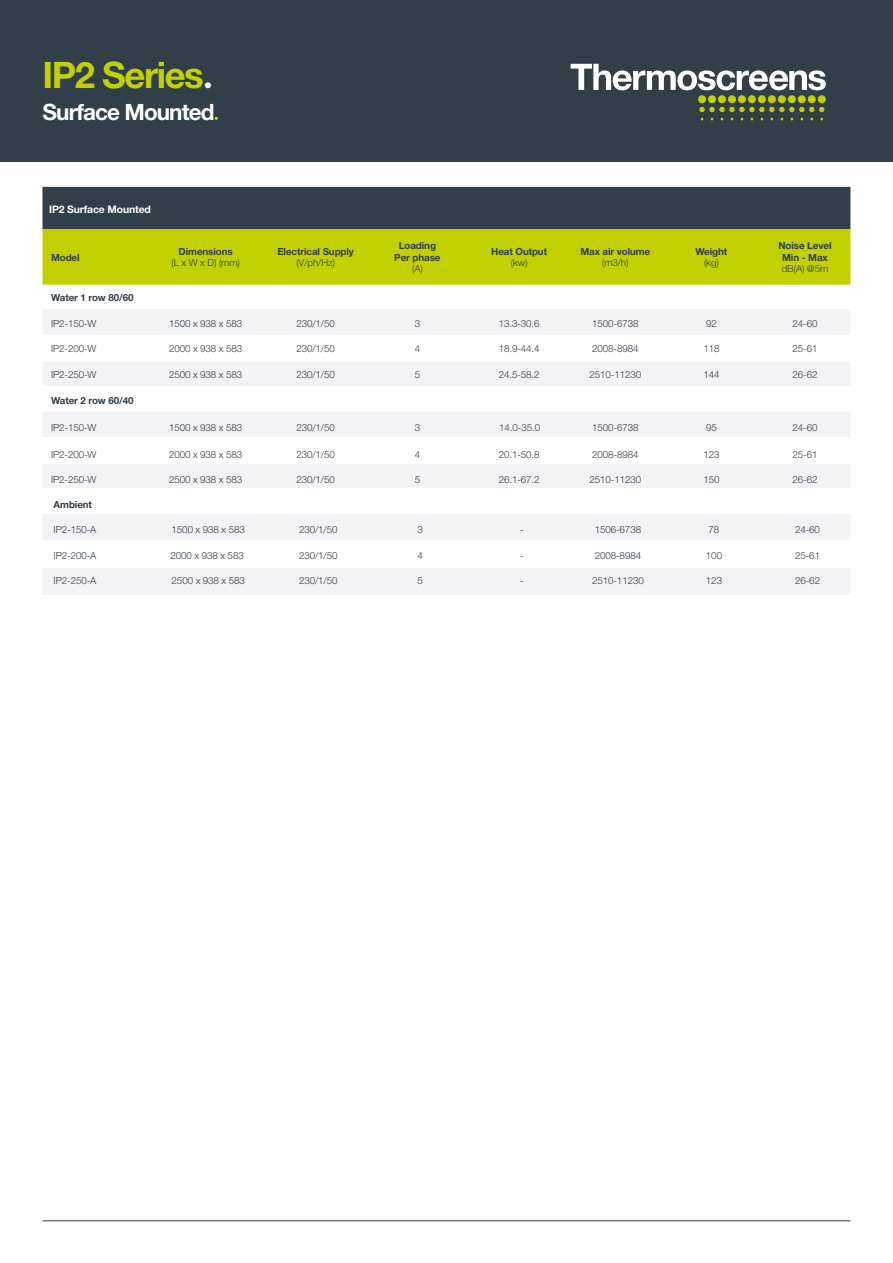
<style>
.page{position:relative;width:893px;height:1263px;background:#fff}
.page>*{position:absolute;margin:0;border:0;box-sizing:border-box;transform-origin:0 0}
.t1{font:700 36.6px "Helvetica Neue LT Std";letter-spacing:-.04em;color:#c1d100}
.t2{font:700 22.5px "Helvetica Neue LT Std";letter-spacing:-.04em;color:#fff}
.t3{font:700 10.35px "Helvetica Neue LT Std";letter-spacing:-.01em;color:#fff}
.t4{font:300 9.75px "Helvetica Neue LT Std";letter-spacing:-.01em;color:#323e48}
.t5{font:700 9.75px/11.7px "Helvetica Neue LT Std";letter-spacing:-.01em;color:#323e48;text-align:center}
.s1{font-family:"Helvetica Rounded";color:#fff}
</style>
<div class="page">
<div style="left:0;top:0;width:893px;height:162px;background:#323e48"></div>
<div style="left:738px;top:95px;width:8px;height:8px;background:#c1d100;border-radius:50%"></div>
<div style="left:728px;top:95px;width:8px;height:8px;background:#c1d100;border-radius:50%"></div>
<div style="left:718px;top:95px;width:8px;height:8px;background:#c1d100;border-radius:50%"></div>
<div style="left:708px;top:95px;width:8px;height:8px;background:#c1d100;border-radius:50%"></div>
<div style="left:698px;top:95px;width:8px;height:8px;background:#c1d100;border-radius:50%"></div>
<div style="left:748px;top:95px;width:8px;height:8px;background:#c1d100;border-radius:50%"></div>
<div style="left:758px;top:95px;width:8px;height:8px;background:#c1d100;border-radius:50%"></div>
<div style="left:768px;top:95px;width:8px;height:8px;background:#c1d100;border-radius:50%"></div>
<div style="left:778px;top:95px;width:8px;height:8px;background:#c1d100;border-radius:50%"></div>
<div style="left:788px;top:95px;width:8px;height:8px;background:#c1d100;border-radius:50%"></div>
<div style="left:798px;top:95px;width:8px;height:8px;background:#c1d100;border-radius:50%"></div>
<div style="left:808px;top:95px;width:8px;height:8px;background:#c1d100;border-radius:50%"></div>
<svg style="left:699px;top:107px;width:125px;height:5px"></svg>
<div style="left:818px;top:95px;width:8px;height:8px;background:#c1d100;border-radius:50%"></div>
<svg style="left:571px;top:64px;width:255px;height:26px"></svg>
<div style="left:43px;top:187px;width:807px;height:42px;background:#323e48"></div>
<div style="left:43px;top:229px;width:807px;height:56px;background:#c1d100"></div>
<div style="left:43px;top:309px;width:807px;height:25px;background:#f3f2f4"></div>
<svg style="left:43px;top:362px;width:807px;height:233px;fill:#f3f2f4"></svg>
<hr style="left:43px;top:1220px;width:807px;height:1px;background:#323e48">
<h1 class="t1" style="left:43px;top:54px;width:173px">IP2 Series<span class="s1">.</span></h1>
<h2 class="t2" style="left:43px;top:99px;width:174px">Surface Mounted</h2>
<p class="t3" style="left:49px;top:203px;width:103px">IP2 Surface Mounted</p>
<p class="t5" style="left:51px;top:251px;width:30px">Model</p>
<p class="t5" style="left:179px;top:245px;width:56px">Dimensions</p>
<p class="t4" style="left:172px;top:257px;width:70px">(L x W x D) (mm)</p>
<p class="t5" style="left:277px;top:245px;width:78px">Electrical Supply</p>
<p class="t4" style="left:296px;top:257px;width:40px">(V/ph/Hz)</p>
<p class="t5" style="left:394px;top:240px;width:48px">Loading<br>Per phase</p>
<p class="t4" style="left:412px;top:263px;width:12px">(A)</p>
<p class="t5" style="left:491px;top:245px;width:57px">Heat Output</p>
<p class="t4" style="left:511px;top:257px;width:18px">(kw)</p>
<p class="t5" style="left:580px;top:245px;width:71px">Max air volume</p>
<p class="t4" style="left:602px;top:257px;width:28px">(m3/h)</p>
<p class="t5" style="left:695px;top:245px;width:33px">Weight</p>
<p class="t4" style="left:704px;top:257px;width:16px">(kg)</p>
<p class="t5" style="left:778px;top:240px;width:55px">Noise Level<br>Min - Max</p>
<p class="t4" style="left:782px;top:263px;width:48px">dB(A) @5m</p>
<p class="t5" style="left:51px;top:292px;width:84px">Water 1 row 80/60</p>
<p class="t4" style="left:51px;top:317px;width:47px">IP2-150-W</p>
<p class="t4" style="left:169px;top:317px;width:75px">1500 x 938 x 583</p>
<p class="t4" style="left:296px;top:317px;width:40px">230/1/50</p>
<p class="t4" style="left:415px;top:317px;width:7px">3</p>
<p class="t4" style="left:499px;top:317px;width:42px">13.3-30.6</p>
<p class="t4" style="left:592px;top:317px;width:48px">1500-6738</p>
<p class="t4" style="left:706px;top:317px;width:12px">92</p>
<p class="t4" style="left:792px;top:317px;width:27px">24-60</p>
<p class="t4" style="left:51px;top:343px;width:47px">IP2-200-W</p>
<p class="t4" style="left:169px;top:343px;width:75px">2000 x 938 x 583</p>
<p class="t4" style="left:296px;top:343px;width:40px">230/1/50</p>
<p class="t4" style="left:415px;top:343px;width:7px">4</p>
<p class="t4" style="left:499px;top:343px;width:42px">18.9-44.4</p>
<p class="t4" style="left:592px;top:343px;width:48px">2008-8984</p>
<p class="t4" style="left:703px;top:343px;width:18px">118</p>
<p class="t4" style="left:792px;top:343px;width:27px">25-61</p>
<p class="t4" style="left:51px;top:368px;width:47px">IP2-250-W</p>
<p class="t4" style="left:169px;top:368px;width:75px">2500 x 938 x 583</p>
<p class="t4" style="left:296px;top:368px;width:40px">230/1/50</p>
<p class="t4" style="left:415px;top:368px;width:7px">5</p>
<p class="t4" style="left:499px;top:368px;width:42px">24.5-58.2</p>
<p class="t4" style="left:589px;top:368px;width:53px">2510-11230</p>
<p class="t4" style="left:703px;top:368px;width:18px">144</p>
<p class="t4" style="left:792px;top:368px;width:27px">26-62</p>
<p class="t5" style="left:51px;top:394px;width:84px">Water 2 row 60/40</p>
<p class="t4" style="left:51px;top:421px;width:47px">IP2-150-W</p>
<p class="t4" style="left:169px;top:421px;width:75px">1500 x 938 x 583</p>
<p class="t4" style="left:296px;top:421px;width:40px">230/1/50</p>
<p class="t4" style="left:415px;top:421px;width:7px">3</p>
<p class="t4" style="left:499px;top:421px;width:42px">14.0-35.0</p>
<p class="t4" style="left:592px;top:421px;width:48px">1500-6738</p>
<p class="t4" style="left:706px;top:421px;width:12px">95</p>
<p class="t4" style="left:792px;top:421px;width:27px">24-60</p>
<p class="t4" style="left:51px;top:448px;width:47px">IP2-200-W</p>
<p class="t4" style="left:169px;top:448px;width:75px">2000 x 938 x 583</p>
<p class="t4" style="left:296px;top:448px;width:40px">230/1/50</p>
<p class="t4" style="left:415px;top:448px;width:7px">4</p>
<p class="t4" style="left:499px;top:448px;width:42px">20.1-50.8</p>
<p class="t4" style="left:592px;top:448px;width:48px">2008-8984</p>
<p class="t4" style="left:703px;top:448px;width:18px">123</p>
<p class="t4" style="left:792px;top:448px;width:27px">25-61</p>
<p class="t4" style="left:51px;top:474px;width:47px">IP2-250-W</p>
<p class="t4" style="left:169px;top:474px;width:75px">2500 x 938 x 583</p>
<p class="t4" style="left:296px;top:474px;width:40px">230/1/50</p>
<p class="t4" style="left:415px;top:474px;width:7px">5</p>
<p class="t4" style="left:499px;top:474px;width:42px">26.1-67.2</p>
<p class="t4" style="left:589px;top:474px;width:53px">2510-11230</p>
<p class="t4" style="left:703px;top:474px;width:18px">150</p>
<p class="t4" style="left:792px;top:474px;width:27px">26-62</p>
<p class="t5" style="left:54px;top:498px;width:40px">Ambient</p>
<p class="t4" style="left:54px;top:524px;width:44px">IP2-150-A</p>
<p class="t4" style="left:172px;top:524px;width:75px">1500 x 938 x 583</p>
<p class="t4" style="left:299px;top:524px;width:40px">230/1/50</p>
<p class="t4" style="left:417px;top:524px;width:7px">3</p>
<p class="t4" style="left:520px;top:524px;width:5px">-</p>
<p class="t4" style="left:595px;top:524px;width:48px">1506-6738</p>
<p class="t4" style="left:709px;top:524px;width:12px">78</p>
<p class="t4" style="left:795px;top:524px;width:27px">24-60</p>
<p class="t4" style="left:54px;top:549px;width:44px">IP2-200-A</p>
<p class="t4" style="left:170px;top:549px;width:75px">2000 x 938 x 583</p>
<p class="t4" style="left:299px;top:549px;width:40px">230/1/50</p>
<p class="t4" style="left:417px;top:549px;width:7px">4</p>
<p class="t4" style="left:520px;top:549px;width:5px">-</p>
<p class="t4" style="left:595px;top:549px;width:48px">2008-8984</p>
<p class="t4" style="left:706px;top:549px;width:18px">100</p>
<p class="t4" style="left:795px;top:549px;width:27px">25-61</p>
<p class="t4" style="left:54px;top:575px;width:44px">IP2-250-A</p>
<p class="t4" style="left:172px;top:575px;width:75px">2500 x 938 x 583</p>
<p class="t4" style="left:299px;top:575px;width:40px">230/1/50</p>
<p class="t4" style="left:417px;top:575px;width:7px">5</p>
<p class="t4" style="left:520px;top:575px;width:5px">-</p>
<p class="t4" style="left:592px;top:575px;width:53px">2510-11230</p>
<p class="t4" style="left:706px;top:575px;width:18px">123</p>
<p class="t4" style="left:795px;top:575px;width:27px">26-62</p>
</div>
